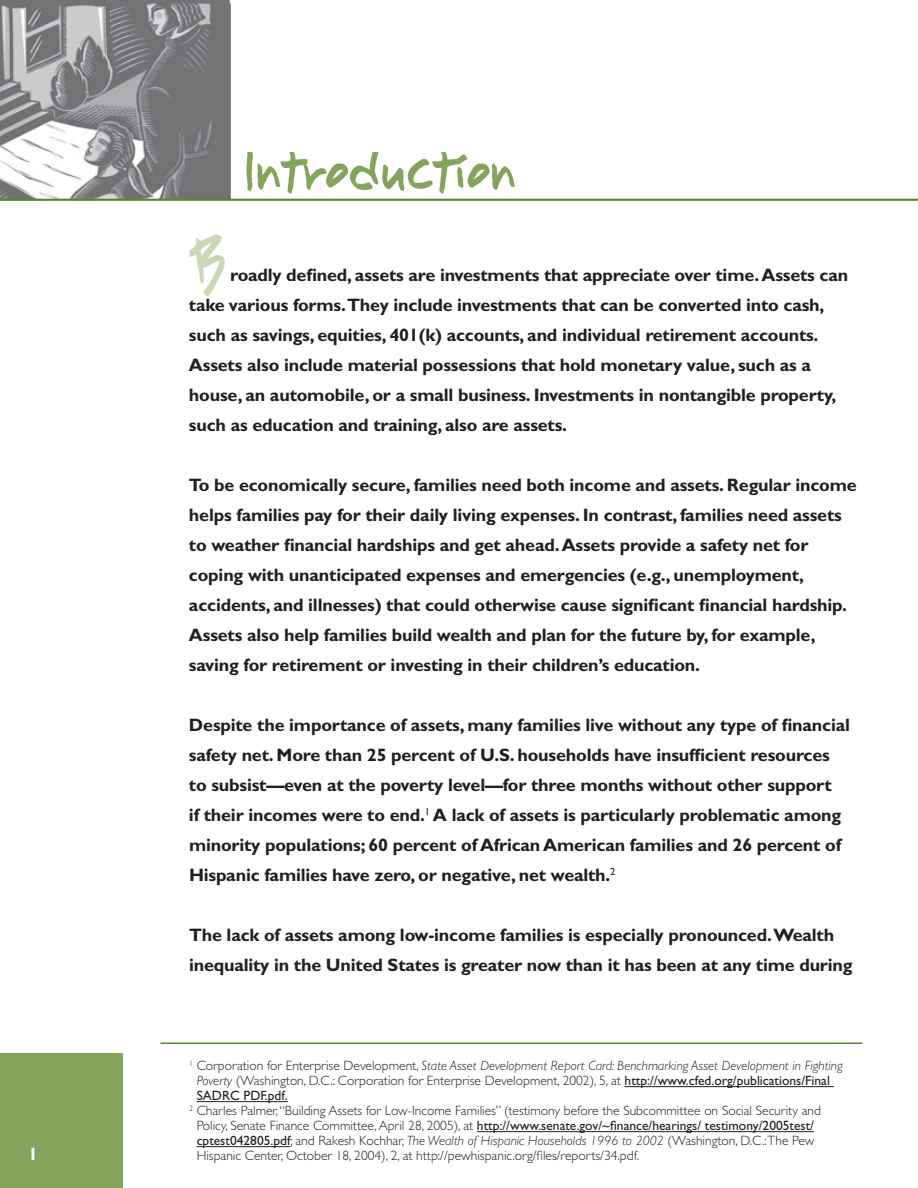
<style>
.page{position:relative;width:918px;height:1188px;background:#fff}
.page>*{position:absolute;margin:0;border:0;box-sizing:border-box;transform-origin:0 0}
.t1{font:63px "Youngsook BTN";color:#cad8b8;scale:.75 1}
.t2{font:54px "Youngsook BTN";color:#85a45b}
.t3{font:700 18px/30px "Gill Sans";letter-spacing:-.01em;color:#231f20}
.t4{font:700 18px "Gill Sans";color:#fff}
.t5{font:300 13.5px "Gill Sans";color:#231f20}
.t6{font:13.5px "Gill Sans";color:#231f20}
.t7{font:italic 300 13.5px "Gill Sans";color:#231f20}
.s1{font-style:normal}
.s2{font-style:italic}
.s3{font-weight:400}
.s4{font-weight:300}
</style>
<div class="page">
<div style="left:0;top:1054px;width:122px;height:134px;background:#85a45b"></div>
<hr style="left:160px;top:1042px;width:702px;height:2px;background:#5c8727">
<hr style="left:0;top:199px;width:918px;height:2px;background:#5c8727">
<img style="left:0;top:0;width:231px;height:199px">
<hr style="left:625px;top:1086px;width:209px;height:1px;background:#231f20">
<hr style="left:197px;top:1101px;width:91px;height:1px;background:#231f20">
<hr style="left:477px;top:1131px;width:337px;height:1px;background:#231f20">
<hr style="left:197px;top:1146px;width:93px;height:1px;background:#231f20">
<p class="t4" style="left:28px;top:1148px;width:11px">1</p>
<h2 class="t2" style="left:242px;top:141px;width:277px">Introduction</h2>
<h1 class="t1" style="left:189px;top:229px;width:50px">B</h1>
<p class="t3" style="left:189px;top:262px;width:661px;text-indent:41px">roadly defined, assets are investments that appreciate over time. Assets can take various forms. They include investments that can be converted into cash, such as savings, equities, 401(k) accounts, and individual retirement accounts.<br>Assets also include material possessions that hold monetary value, such as a house, an automobile, or a small business. Investments in nontangible property, such as education and training, also are assets.</p>
<p class="t3" style="left:189px;top:472px;width:669px">To be economically secure, families need both income and assets. Regular income helps families pay for their daily living expenses. In contrast, families need assets to weather financial hardships and get ahead. Assets provide a safety net for coping with unanticipated expenses and emergencies (e.g., unemployment, accidents, and illnesses) that could otherwise cause significant financial hardship.<br>Assets also help families build wealth and plan for the future by, for example, saving for retirement or investing in their children’s education.</p>
<p class="t3" style="left:189px;top:712px;width:662px">Despite the importance of assets, many families live without any type of financial safety net. More than 25 percent of U.S. households have insufficient resources to subsist—even at the poverty level—for three months without other support<br>if their incomes were to end.<sup>1</sup> A lack of assets is particularly problematic among minority populations; 60 percent of African American families and 26 percent of Hispanic families have zero, or negative, net wealth.<sup>2</sup></p>
<p class="t3" style="left:189px;top:922px;width:665px">The lack of assets among low-income families is especially pronounced. Wealth inequality in the United States is greater now than it has been at any time during</p>
<p class="t7" style="left:189px;top:1061px;width:655px"><sup>1</sup> <span class="s1">Corporation for Enterprise Development,</span> State Asset Development Report Card: Benchmarking Asset Development in Fighting</p>
<p class="t5" style="left:197px;top:1076px;width:635px"><span class="s2">Poverty</span> (Washington, D.C.: Corporation for Enterprise Development, 2002), 5, at <span class="s3">http://www.cfed.org/publications/Final</span></p>
<p class="t6" style="left:197px;top:1091px;width:93px">SADRC PDF.pdf.</p>
<p class="t5" style="left:189px;top:1106px;width:634px"><sup>2</sup> Charles Palmer, “Building Assets for Low-Income Families” (testimony before the Subcommittee on Social Security and</p>
<p class="t6" style="left:197px;top:1121px;width:619px"><span class="s4">Policy, Senate Finance Committee, April 28, 2005), at</span> http://www.senate.gov/~finance/hearings/ testimony/2005test/</p>
<p class="t5" style="left:197px;top:1136px;width:619px"><span class="s3">cptest042805.pdf</span>; and Rakesh Kochhar, <span class="s2">The Wealth of Hispanic Households 1996 to 2002</span> (Washington, D.C.:The Pew</p>
<p class="t5" style="left:197px;top:1151px;width:444px">Hispanic Center, October 18, 2004), 2, at http://pewhispanic.org/files/reports/34.pdf.</p>
</div>
